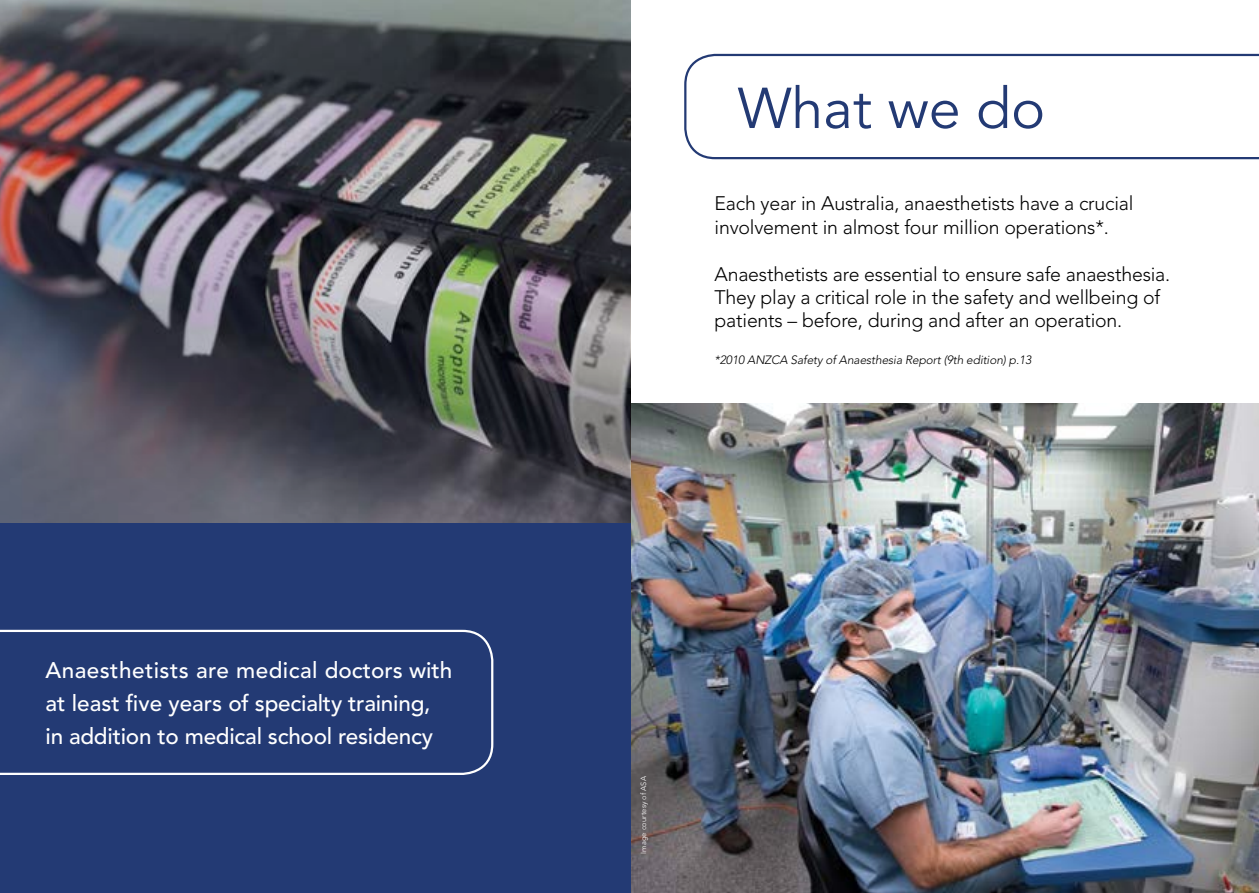
<style>
.page{position:relative;width:1259px;height:893px;background:#fff}
.page>*{position:absolute;margin:0;border:0;box-sizing:border-box;transform-origin:0 0}
.t1{font:57px "Avenir LT Std";color:#233a74}
.t2{font:500 22.5px/33px "Avenir LT Std";letter-spacing:-.01em;color:#fff}
.t3{font:300 19.5px/23.4px "Avenir LT Std";letter-spacing:-.01em;color:#000}
.t4{font:italic 300 12px "Avenir LT Std";letter-spacing:-.01em;color:#000}
.t5{font:300 7.5px "Avenir LT Std";letter-spacing:.01em;color:#fff}
</style>
<div class="page">
<img style="left:630px;top:404px;width:629px;height:489px">
<div style="left:0;top:524px;width:630px;height:369px;background:#233a74"></div>
<img style="left:0;top:0;width:629px;height:524px">
<svg style="left:0;top:629px;width:494px;height:146px"></svg>
<svg style="left:684px;top:53px;width:575px;height:107px"></svg>
<p class="t2" style="left:45px;top:654px;width:408px">Anaesthetists are medical doctors with at least five years of specialty training, in addition to medical school residency</p>
<h1 class="t1" style="left:738px;top:76px;width:309px">What we do</h1>
<p class="t3" style="left:714px;top:192px;width:420px">Each year in Australia, anaesthetists have a crucial involvement in almost four million operations*.</p>
<p class="t3" style="left:714px;top:262px;width:457px">Anaesthetists are essential to ensure safe anaesthesia.<br>They play a critical role in the safety and wellbeing of patients – before, during and after an operation.</p>
<p class="t4" style="left:714px;top:353px;width:318px">*2010 ANZCA Safety of Anaesthesia Report (9th edition) p.13</p>
<p class="t5" style="left:639px;top:854px;width:79px;rotate:-90deg">Image courtesy of ASA</p>
</div>
